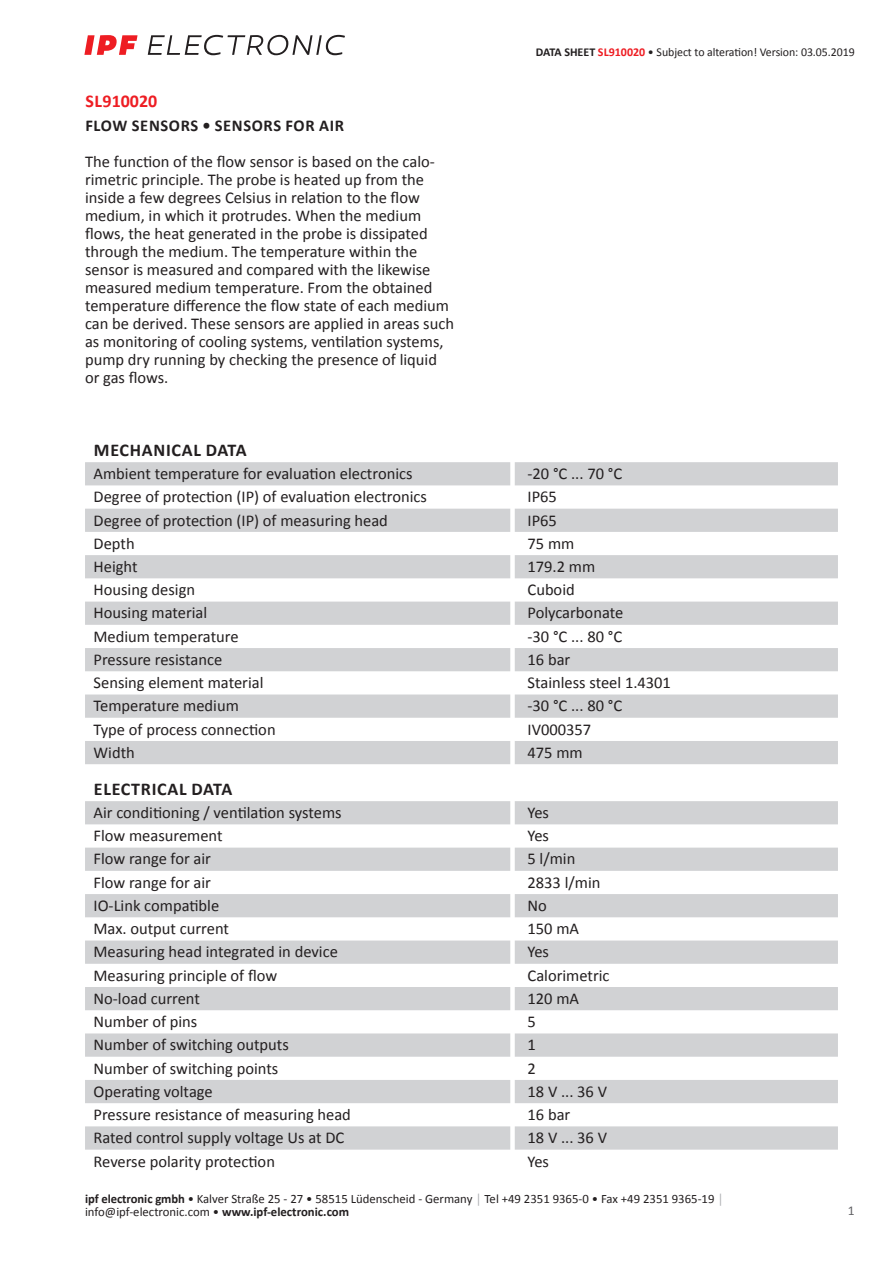
<style>
.page{position:relative;width:893px;height:1263px;background:#fff}
.page>*{position:absolute;margin:0;border:0;box-sizing:border-box;transform-origin:0 0}
.t1{font:700 18px "Calibri";letter-spacing:.04em;color:#231f20}
.t2{font:700 18px "Calibri";color:#ee1d23}
.t3{font:16.5px/18px "Calibri";color:#231f20}
.t4{font:700 16.5px "Calibri";letter-spacing:.04em;color:#231f20}
.t5{font:13.5px "Calibri";color:#636366}
.t6{font:12.75px/12.6px "Calibri";color:#231f20}
.t7{font:12px "Calibri";letter-spacing:-.005em;color:#231f20}
.s1{font-weight:700}
.s2{font-weight:700;color:#ee1d23}
.s3{color:#a8a9ad}
</style>
<div class="page">
<svg style="left:148px;top:35px;width:197px;height:20px"></svg>
<svg style="left:84px;top:35px;width:54px;height:20px"></svg>
<svg style="left:85px;top:462px;width:753px;height:302px;fill:#d1d2d4"></svg>
<svg style="left:85px;top:801px;width:753px;height:348px;fill:#d1d2d4"></svg>
<p class="t2" style="left:85px;top:88px;width:73px">SL910020</p>
<p class="t4" style="left:85px;top:114px;width:260px">FLOW SENSORS • SENSORS FOR AIR</p>
<p class="t3" style="left:85px;top:152px;width:370px">The function of the flow sensor is based on the calo&shy;rimetric principle. The probe is heated up from the inside a few degrees Celsius in relation to the flow medium, in which it protrudes. When the medium flows, the heat generated in the probe is dissipated through the medium. The temperature within the sensor is measured and compared with the likewise measured medium temperature. From the obtained temperature difference the flow state of each medium can be derived. These sensors are applied in areas such as monitoring of cooling systems, ventilation systems, pump dry running by checking the presence of liquid or gas flows.</p>
<p class="t7" style="left:536px;top:44px;width:320px"><span class="s1">DATA SHEET</span> <span class="s2">SL910020</span> • Subject to alteration! Version: 03.05.2019</p>
<p class="t1" style="left:94px;top:437px;width:154px">MECHANICAL DATA</p>
<p class="t3" style="left:94px;top:464px;width:320px">Ambient temperature for evaluation electronics</p>
<p class="t3" style="left:527px;top:464px;width:96px">-20 °C ... 70 °C</p>
<p class="t3" style="left:94px;top:487px;width:335px">Degree of protection (IP) of evaluation electronics</p>
<p class="t3" style="left:527px;top:487px;width:31px">IP65</p>
<p class="t3" style="left:94px;top:511px;width:296px">Degree of protection (IP) of measuring head</p>
<p class="t3" style="left:527px;top:511px;width:31px">IP65</p>
<p class="t3" style="left:94px;top:534px;width:43px">Depth</p>
<p class="t3" style="left:527px;top:534px;width:48px">75 mm</p>
<p class="t3" style="left:94px;top:557px;width:46px">Height</p>
<p class="t3" style="left:527px;top:557px;width:69px">179.2 mm</p>
<p class="t3" style="left:94px;top:580px;width:103px">Housing design</p>
<p class="t3" style="left:527px;top:580px;width:49px">Cuboid</p>
<p class="t3" style="left:94px;top:603px;width:115px">Housing material</p>
<p class="t3" style="left:527px;top:603px;width:97px">Polycarbonate</p>
<p class="t3" style="left:94px;top:627px;width:147px">Medium temperature</p>
<p class="t3" style="left:527px;top:627px;width:96px">-30 °C ... 80 °C</p>
<p class="t3" style="left:94px;top:650px;width:130px">Pressure resistance</p>
<p class="t3" style="left:527px;top:650px;width:44px">16 bar</p>
<p class="t3" style="left:94px;top:673px;width:171px">Sensing element material</p>
<p class="t3" style="left:527px;top:673px;width:145px">Stainless steel 1.4301</p>
<p class="t3" style="left:94px;top:696px;width:147px">Temperature medium</p>
<p class="t3" style="left:527px;top:696px;width:96px">-30 °C ... 80 °C</p>
<p class="t3" style="left:94px;top:720px;width:184px">Type of process connection</p>
<p class="t3" style="left:527px;top:720px;width:65px">IV000357</p>
<p class="t3" style="left:94px;top:743px;width:43px">Width</p>
<p class="t3" style="left:527px;top:743px;width:57px">475 mm</p>
<p class="t1" style="left:94px;top:776px;width:140px">ELECTRICAL DATA</p>
<p class="t3" style="left:94px;top:803px;width:250px">Air conditioning / ventilation systems</p>
<p class="t3" style="left:527px;top:803px;width:23px">Yes</p>
<p class="t3" style="left:94px;top:826px;width:131px">Flow measurement</p>
<p class="t3" style="left:527px;top:826px;width:23px">Yes</p>
<p class="t3" style="left:94px;top:849px;width:119px">Flow range for air</p>
<p class="t3" style="left:527px;top:849px;width:49px">5 l/min</p>
<p class="t3" style="left:94px;top:873px;width:119px">Flow range for air</p>
<p class="t3" style="left:527px;top:873px;width:74px">2833 l/min</p>
<p class="t3" style="left:94px;top:896px;width:127px">IO-Link compatible</p>
<p class="t3" style="left:527px;top:896px;width:21px">No</p>
<p class="t3" style="left:94px;top:919px;width:137px">Max. output current</p>
<p class="t3" style="left:527px;top:919px;width:53px">150 mA</p>
<p class="t3" style="left:94px;top:942px;width:246px">Measuring head integrated in device</p>
<p class="t3" style="left:527px;top:942px;width:23px">Yes</p>
<p class="t3" style="left:94px;top:966px;width:185px">Measuring principle of flow</p>
<p class="t3" style="left:527px;top:966px;width:84px">Calorimetric</p>
<p class="t3" style="left:94px;top:989px;width:108px">No-load current</p>
<p class="t3" style="left:527px;top:989px;width:53px">120 mA</p>
<p class="t3" style="left:94px;top:1012px;width:105px">Number of pins</p>
<p class="t3" style="left:527px;top:1012px;width:10px">5</p>
<p class="t3" style="left:94px;top:1035px;width:197px">Number of switching outputs</p>
<p class="t3" style="left:527px;top:1035px;width:10px">1</p>
<p class="t3" style="left:94px;top:1059px;width:186px">Number of switching points</p>
<p class="t3" style="left:527px;top:1059px;width:10px">2</p>
<p class="t3" style="left:94px;top:1082px;width:121px">Operating voltage</p>
<p class="t3" style="left:527px;top:1082px;width:81px">18 V ... 36 V</p>
<p class="t3" style="left:94px;top:1105px;width:259px">Pressure resistance of measuring head</p>
<p class="t3" style="left:527px;top:1105px;width:44px">16 bar</p>
<p class="t3" style="left:94px;top:1128px;width:252px">Rated control supply voltage Us at DC</p>
<p class="t3" style="left:527px;top:1128px;width:81px">18 V ... 36 V</p>
<p class="t3" style="left:94px;top:1151px;width:183px">Reverse polarity protection</p>
<p class="t3" style="left:527px;top:1151px;width:23px">Yes</p>
<p class="t6" style="left:85px;top:1192px;width:640px"><span class="s1">ipf electronic gmbh</span> • Kalver Straße 25 - 27 • 58515 Lüdenscheid - Germany <span class="s3">│</span> Tel +49 2351 9365-0 • Fax +49 2351 9365-19 <span class="s3">│ </span>info@ipf-electronic.com • <span class="s1">www.ipf-electronic.com</span></p>
<p class="t5" style="left:848px;top:1201px;width:8px">1</p>
</div>
